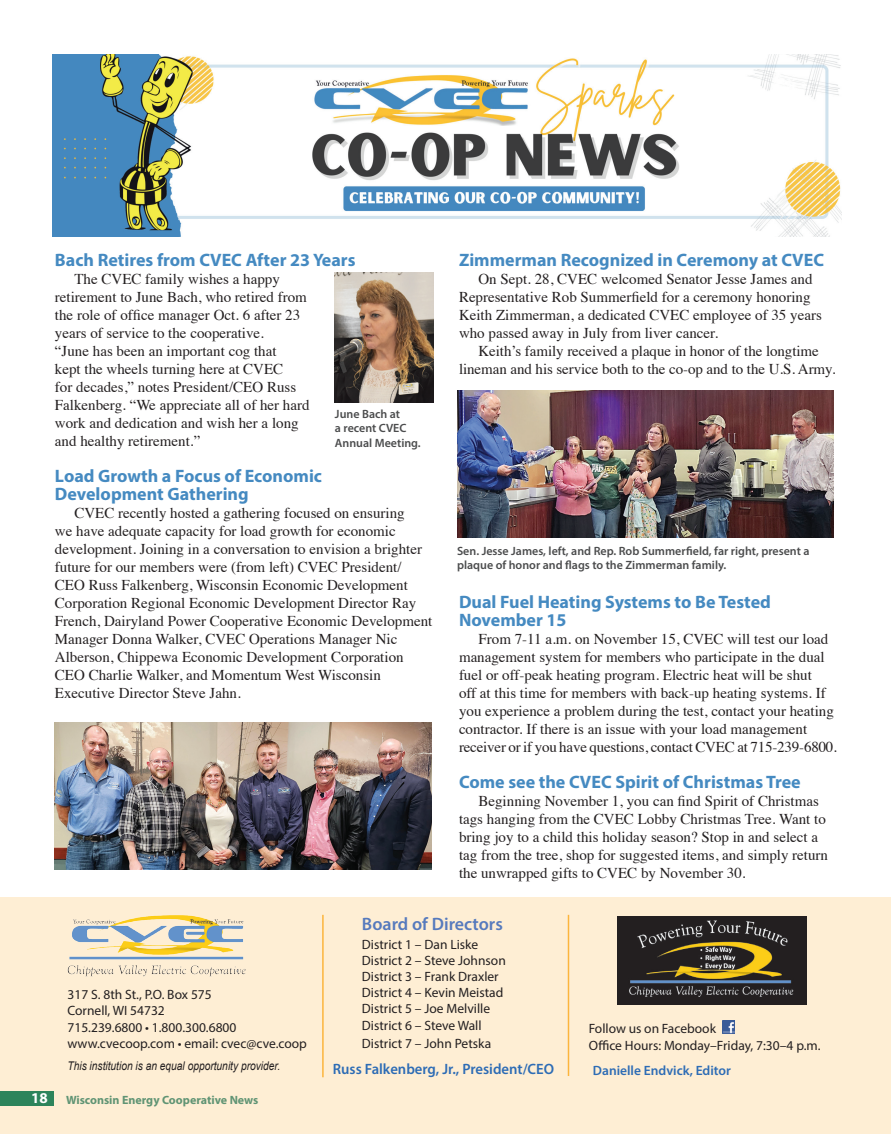
<style>
.page{position:relative;width:891px;height:1134px;background:#fff}
.page>*{position:absolute;margin:0;border:0;box-sizing:border-box;transform-origin:0 0}
.t1{font:700 18px/18px "Myriad Pro";color:#458ac1}
.t2{font:600 18px "Myriad Pro";color:#567abd}
.t3{font:15px/18px "Times";color:#231f20}
.Contents_In_every_is{font:600 15px "Myriad Pro";color:#2d6cb5}
.t4{font:700 15px "Myriad Pro";color:#fff}
.Local_-_body_text{font:13.5px "Myriad Pro";color:#231f20}
.Contents_In_every_is-2{font:600 13.5px "Myriad Pro";color:#2d6cb5}
.t5{font:600 12px/14.4px "Myriad Pro";color:#4b4c4d}
.t6{font:italic 12px "Arial";color:#231f20;scale:.85 1}
.t7{font:700 12px "Myriad Pro";color:#609474}
</style>
<div class="page">
<div style="left:0;top:897px;width:891px;height:237px;background:#feeed4"></div>
<hr style="left:322px;top:915px;width:2px;height:162px;background:#fcb53d">
<svg style="left:723px;top:1020px;width:12px;height:13px"></svg>
<img style="left:68px;top:915px;width:178px;height:62px">
<img style="left:617px;top:916px;width:189px;height:89px">
<div style="left:0;top:1091px;width:54px;height:14px;background:#2d845b"></div>
<hr style="left:568px;top:915px;width:1px;height:161px;background:#fcb53d">
<img style="left:335px;top:273px;width:98px;height:129px">
<img style="left:55px;top:722px;width:377px;height:148px">
<img style="left:457px;top:390px;width:376px;height:148px">
<img style="left:53px;top:54px;width:788px;height:183px">
<p class="t1" style="left:55px;top:251px;width:302px">Bach Retires from CVEC After 23 Years</p>
<p class="t3" style="left:55px;top:269px;width:254px;text-indent:20px">The CVEC family wishes a happy retirement to June Bach, who retired from the role of office manager Oct. 6 after 23 years of service to the cooperative.</p>
<p class="t3" style="left:55px;top:341px;width:256px">“June has been an important cog that<br>kept the wheels turning here at CVEC<br>for decades,” notes President/CEO Russ Falkenberg. “We appreciate all of her hard work and dedication and wish her a long and healthy retirement.”</p>
<p class="t1" style="left:55px;top:467px;width:269px">Load Growth a Focus of Economic<br>Development Gathering</p>
<p class="t3" style="left:55px;top:503px;width:379px;text-indent:20px">CVEC recently hosted a gathering focused on ensuring<br>we have adequate capacity for load growth for economic development. Joining in a conversation to envision a brighter future for our members were (from left) CVEC President/ CEO Russ Falkenberg, Wisconsin Economic Development Corporation Regional Economic Development Director Ray French, Dairyland Power Cooperative Economic Development Manager Donna Walker, CVEC Operations Manager Nic Alberson, Chippewa Economic Development Corporation CEO Charlie Walker, and Momentum West Wisconsin Executive Director Steve Jahn.</p>
<p class="t5" style="left:335px;top:406px;width:87px">June Bach at<br>a recent CVEC<br>Annual Meeting.</p>
<p class="t1" style="left:459px;top:251px;width:367px">Zimmerman Recognized in Ceremony at CVEC</p>
<p class="t3" style="left:459px;top:269px;width:364px;text-indent:20px">On Sept. 28, CVEC welcomed Senator Jesse James and Representative Rob Summerfield for a ceremony honoring Keith Zimmerman, a dedicated CVEC employee of 35 years who passed away in July from liver cancer.</p>
<p class="t3" style="left:459px;top:341px;width:378px;text-align:center">Keith’s family received a plaque in honor of the longtime lineman and his service both to the co-op and to the U.S. Army.</p>
<p class="t5" style="left:457px;top:543px;width:354px">Sen. Jesse James, left, and Rep. Rob Summerfield, far right, present a plaque of honor and flags to the Zimmerman family.</p>
<p class="t1" style="left:459px;top:593px;width:313px">Dual Fuel Heating Systems to Be Tested<br>November 15</p>
<p class="t3" style="left:459px;top:629px;width:376px;text-indent:20px">From 7-11 a.m. on November 15, CVEC will test our load management system for members who participate in the dual fuel or off-peak heating program. Electric heat will be shut<br>off at this time for members with back-up heating systems. If you experience a problem during the test, contact your heating contractor. If there is an issue with your load management</p>
<p class="t3" style="left:459px;top:737px;width:380px">receiver or if you have questions, contact CVEC at 715-239-6800.</p>
<p class="t1" style="left:459px;top:773px;width:343px">Come see the CVEC Spirit of Christmas Tree</p>
<p class="t3" style="left:459px;top:791px;width:371px;text-indent:20px">Beginning November 1, you can find Spirit of Christmas tags hanging from the CVEC Lobby Christmas Tree. Want to bring joy to a child this holiday season? Stop in and select a tag from the tree, shop for suggested items, and simply return the unwrapped gifts to CVEC by November 30.</p>
<p class="Local_-_body_text" style="left:68px;top:986px;width:146px">317 S. 8th St., P.O. Box 575</p>
<p class="Local_-_body_text" style="left:68px;top:1003px;width:99px">Cornell, WI 54732</p>
<p class="Local_-_body_text" style="left:68px;top:1019px;width:170px">715.239.6800 • 1.800.300.6800</p>
<p class="Local_-_body_text" style="left:68px;top:1035px;width:241px">www.cvecoop.com • email: cvec@cve.coop</p>
<p class="t6" style="left:68px;top:1058px;width:252px">This institution is an equal opportunity provider.</p>
<p class="t4" style="left:31px;top:1088px;width:18px">18</p>
<p class="t7" style="left:66px;top:1092px;width:194px">Wisconsin Energy Cooperative News</p>
<p class="t2" style="left:362px;top:912px;width:142px">Board of Directors</p>
<p class="Local_-_body_text" style="left:362px;top:936px;width:118px">District 1 – Dan Liske</p>
<p class="Local_-_body_text" style="left:362px;top:952px;width:145px">District 2 – Steve Johnson</p>
<p class="Local_-_body_text" style="left:362px;top:968px;width:138px">District 3 – Frank Draxler</p>
<p class="Local_-_body_text" style="left:362px;top:984px;width:143px">District 4 – Kevin Meistad</p>
<p class="Local_-_body_text" style="left:362px;top:1000px;width:130px">District 5 – Joe Melville</p>
<p class="Local_-_body_text" style="left:362px;top:1017px;width:121px">District 6 – Steve Wall</p>
<p class="Local_-_body_text" style="left:362px;top:1035px;width:131px">District 7 – John Petska</p>
<p class="Contents_In_every_is" style="left:333px;top:1060px;width:223px">Russ Falkenberg, Jr., President/CEO</p>
<p class="Local_-_body_text" style="left:589px;top:1021px;width:129px">Follow us on Facebook</p>
<p class="Local_-_body_text" style="left:589px;top:1037px;width:233px">Office Hours: Monday–Friday, 7:30–4 p.m.</p>
<p class="Contents_In_every_is-2" style="left:593px;top:1062px;width:140px">Danielle Endvick, Editor</p>
</div>
